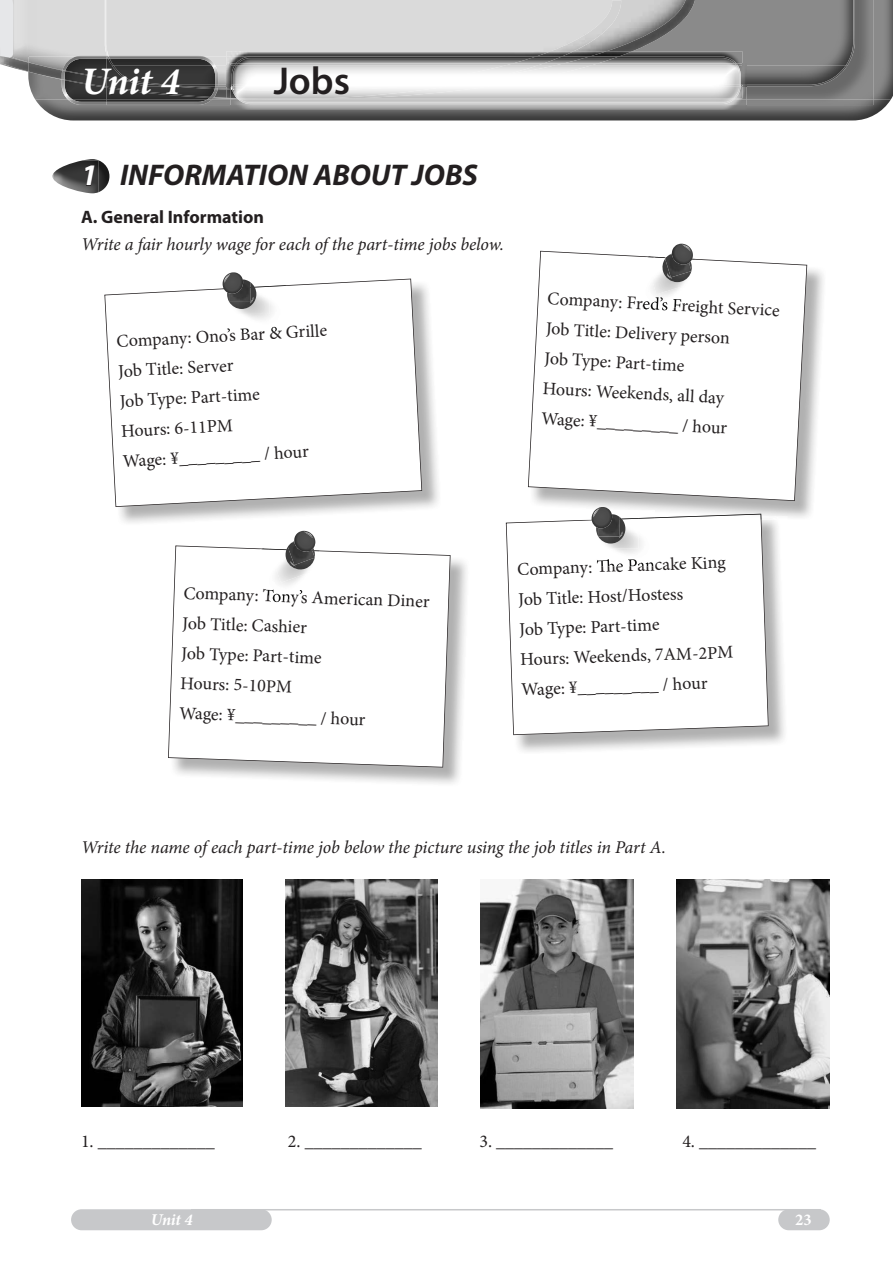
<style>
.page{position:relative;width:893px;height:1263px;background:#fff}
.page>*{position:absolute;margin:0;border:0;box-sizing:border-box;transform-origin:0 0}
.t1{font:italic 700 39px "Minion Pro";color:#fff}
.t2{font:600 39px "Myriad Pro";color:#231f20}
.t3{font:italic 700 30px "Myriad Pro";color:#231f20}
.t4{font:18px/30px "Minion Pro";color:#231f20}
.t5{font:italic 18px "Minion Pro";letter-spacing:-.01em;color:#231f20}
.t6{font:700 18px "Myriad Pro";color:#231f20}
.t7{font:italic 700 16.5px "Minion Pro";color:#fff}
.t8{font:700 16.5px "Minion Pro";color:#fff}
.s1{color:#fff}
</style>
<div class="page">
<hr style="left:191px;top:1209px;width:630px;height:1px;background:#c7c8ca">
<div style="left:778px;top:1209px;width:52px;height:21px;background:#c7c8ca;border-radius:10px"></div>
<div style="left:71px;top:1209px;width:201px;height:21px;background:#c7c8ca;border-radius:10px"></div>
<img style="left:35px;top:100px;width:856px;height:20px">
<img style="left:28px;top:0;width:865px;height:100px">
<img style="left:212px;top:100px;width:662px;height:5px">
<img style="left:746px;top:0;width:128px;height:100px">
<div style="left:695px;top:0;width:151px;height:65px;background:#8a8a8a"></div>
<img style="left:742px;top:65px;width:106px;height:21px">
<img style="left:846px;top:0;width:9px;height:65px">
<img style="left:37px;top:79px;width:25px;height:1px">
<img style="left:13px;top:0;width:15px;height:56px">
<img style="left:28px;top:56px;width:34px;height:7px">
<img style="left:218px;top:65px;width:14px;height:20px">
<img style="left:218px;top:56px;width:318px;height:9px">
<div style="left:28px;top:0;width:523px;height:56px;background:#dadada"></div>
<img style="left:106px;top:0;width:1px;height:48px">
<img style="left:104px;top:0;width:2px;height:48px">
<img style="left:551px;top:0;width:55px;height:51px">
<img style="left:0;top:58px;width:4px;height:8px">
<img style="left:4px;top:56px;width:24px;height:16px">
<img style="left:28px;top:63px;width:34px;height:16px">
<img style="left:606px;top:0;width:89px;height:51px">
<img style="left:230px;top:98px;width:516px;height:12px">
<img style="left:238px;top:98px;width:497px;height:6px">
<img style="left:619px;top:51px;width:123px;height:13px">
<svg style="left:536px;top:56px;width:22px;height:1px"></svg>
<img style="left:574px;top:51px;width:16px;height:5px">
<img style="left:226px;top:51px;width:310px;height:5px">
<img style="left:536px;top:51px;width:38px;height:5px">
<img style="left:558px;top:56px;width:61px;height:2px">
<img style="left:590px;top:51px;width:42px;height:5px">
<img style="left:558px;top:58px;width:5px;height:6px">
<img style="left:536px;top:58px;width:22px;height:6px">
<img style="left:563px;top:57px;width:173px;height:7px">
<img style="left:236px;top:57px;width:300px;height:7px">
<img style="left:531px;top:57px;width:31px;height:1px">
<img style="left:584px;top:57px;width:35px;height:1px">
<img style="left:592px;top:65px;width:150px;height:20px">
<img style="left:491px;top:86px;width:242px;height:12px">
<img style="left:598px;top:64px;width:136px;height:1px">
<img style="left:501px;top:85px;width:232px;height:1px">
<svg style="left:543px;top:64px;width:13px;height:1px"></svg>
<img style="left:236px;top:65px;width:154px;height:20px">
<img style="left:238px;top:64px;width:268px;height:1px">
<img style="left:242px;top:85px;width:132px;height:1px">
<img style="left:390px;top:65px;width:67px;height:20px">
<img style="left:506px;top:64px;width:37px;height:1px">
<img style="left:374px;top:85px;width:35px;height:1px">
<img style="left:448px;top:86px;width:43px;height:12px">
<img style="left:457px;top:65px;width:135px;height:20px">
<img style="left:556px;top:64px;width:42px;height:1px">
<img style="left:457px;top:85px;width:44px;height:1px">
<img style="left:242px;top:86px;width:206px;height:12px">
<img style="left:427px;top:75px;width:75px;height:10px">
<img style="left:409px;top:85px;width:48px;height:1px">
<img style="left:736px;top:65px;width:5px;height:20px">
<svg style="left:734px;top:64px;width:12px;height:1px"></svg>
<svg style="left:733px;top:85px;width:13px;height:13px"></svg>
<img style="left:232px;top:65px;width:4px;height:20px">
<img style="left:73px;top:88px;width:33px;height:12px">
<img style="left:106px;top:98px;width:101px;height:2px">
<img style="left:73px;top:87px;width:33px;height:1px">
<img style="left:106px;top:97px;width:101px;height:1px">
<img style="left:65px;top:71px;width:41px;height:16px">
<img style="left:106px;top:88px;width:101px;height:9px">
<img style="left:68px;top:100px;width:144px;height:5px">
<img style="left:62px;top:80px;width:11px;height:20px">
<img style="left:62px;top:56px;width:44px;height:15px">
<img style="left:106px;top:56px;width:112px;height:32px">
<img style="left:212px;top:65px;width:6px;height:20px">
<img style="left:113px;top:56px;width:102px;height:9px">
<img style="left:113px;top:56px;width:90px;height:1px">
<svg style="left:77px;top:48px;width:36px;height:17px"></svg>
<svg style="left:62px;top:70px;width:3px;height:10px"></svg>
<svg style="left:207px;top:85px;width:35px;height:15px"></svg>
<svg style="left:0;top:0;width:13px;height:58px"></svg>
<img style="left:85px;top:159px;width:24px;height:33px">
<img style="left:53px;top:160px;width:45px;height:33px">
<svg style="left:85px;top:165px;width:10px;height:21px"></svg>
<img style="left:677px;top:879px;width:152px;height:229px">
<img style="left:81px;top:879px;width:161px;height:227px">
<img style="left:286px;top:879px;width:151px;height:228px">
<img style="left:480px;top:879px;width:153px;height:229px">
<img style="left:120px;top:285px;width:318px;height:238px">
<svg style="left:104px;top:279px;width:318px;height:228px"></svg>
<img style="left:174px;top:559px;width:292px;height:225px">
<svg style="left:168px;top:545px;width:283px;height:222px"></svg>
<img style="left:513px;top:520px;width:271px;height:232px">
<svg style="left:506px;top:520px;width:263px;height:215px"></svg>
<img style="left:536px;top:264px;width:287px;height:254px">
<img style="left:536px;top:516px;width:251px;height:4px">
<img style="left:655px;top:514px;width:37px;height:2px">
<img style="left:692px;top:514px;width:69px;height:2px">
<img style="left:591px;top:516px;width:170px;height:4px">
<svg style="left:528px;top:251px;width:279px;height:250px"></svg>
<img style="left:649px;top:253px;width:46px;height:3px">
<img style="left:630px;top:257px;width:76px;height:59px">
<img style="left:640px;top:296px;width:61px;height:18px">
<img style="left:646px;top:257px;width:51px;height:37px">
<img style="left:662px;top:265px;width:30px;height:17px">
<img style="left:665px;top:265px;width:26px;height:12px">
<svg style="left:667px;top:273px;width:5px;height:6px"></svg>
<svg style="left:654px;top:244px;width:39px;height:21px"></svg>
<img style="left:592px;top:538px;width:63px;height:19px">
<img style="left:592px;top:557px;width:63px;height:9px">
<img style="left:596px;top:538px;width:42px;height:10px">
<img style="left:596px;top:538px;width:29px;height:6px">
<svg style="left:592px;top:507px;width:63px;height:31px"></svg>
<img style="left:265px;top:545px;width:53px;height:3px">
<img style="left:253px;top:549px;width:78px;height:41px">
<img style="left:266px;top:589px;width:46px;height:16px">
<img style="left:261px;top:549px;width:8px;height:2px">
<img style="left:272px;top:545px;width:13px;height:3px">
<img style="left:269px;top:548px;width:16px;height:1px">
<img style="left:269px;top:549px;width:52px;height:34px">
<img style="left:269px;top:549px;width:16px;height:2px">
<img style="left:285px;top:545px;width:30px;height:24px">
<svg style="left:287px;top:531px;width:29px;height:35px"></svg>
<img style="left:269px;top:279px;width:17px;height:6px">
<img style="left:223px;top:289px;width:63px;height:36px">
<img style="left:223px;top:325px;width:63px;height:7px">
<img style="left:269px;top:285px;width:17px;height:1px">
<img style="left:269px;top:286px;width:17px;height:3px">
<img style="left:227px;top:304px;width:42px;height:10px">
<img style="left:227px;top:304px;width:29px;height:5px">
<svg style="left:223px;top:272px;width:46px;height:32px"></svg>
<svg style="left:597px;top:559px;width:19px;height:13px"></svg>
<h1 class="t1" style="left:81px;top:54px;width:100px">Unit 4</h1>
<h1 class="t2" style="left:274px;top:56px;width:78px">Jobs</h1>
<h2 class="t3" style="left:81px;top:156px;width:398px"><span class="s1">1</span> INFORMATION ABOUT JOBS</h2>
<p class="t6" style="left:81px;top:207px;width:184px">A. General Information</p>
<p class="t5" style="left:81px;top:232px;width:424px">Write a fair hourly wage for each of the part-time jobs below.</p>
<p class="t4" style="left:116px;top:326px;width:212px;rotate:-3deg">Company: Ono’s Bar &amp; Grille<br>Job Title: Server<br>Job Type: Part-time<br>Hours: 6-11PM<br>Wage: ¥_________ / hour</p>
<p class="t4" style="left:548px;top:283px;width:234px;rotate:3deg">Company: Fred’s Freight Service<br>Job Title: Delivery person<br>Job Type: Part-time<br>Hours: Weekends, all day<br>Wage: ¥_________ / hour</p>
<p class="t4" style="left:184px;top:578px;width:248px;rotate:2deg">Company: Tony’s American Diner<br>Job Title: Cashier<br>Job Type: Part-time<br>Hours: 5-10PM<br>Wage: ¥_________ / hour</p>
<p class="t4" style="left:517px;top:554px;width:215px;text-indent:99px;rotate:-2deg">e Pancake King<br>Job Title: Host/Hostess<br>Job Type: Part-time<br>Hours: Weekends, 7AM-2PM<br>Wage: ¥_________ / hour</p>
<p class="t4" style="left:517px;top:554px;width:77px;rotate:-2deg">Company:</p>
<p class="t5" style="left:81px;top:835px;width:586px">Write the name of each part-time job below the picture using the job titles in Part A.</p>
<p class="t4" style="left:81px;top:1126px;width:135px">1. _____________</p>
<p class="t4" style="left:288px;top:1126px;width:135px">2. _____________</p>
<p class="t4" style="left:479px;top:1126px;width:135px">3. _____________</p>
<p class="t4" style="left:682px;top:1126px;width:135px">4. _____________</p>
<p class="t7" style="left:151px;top:1208px;width:43px">Unit 4</p>
<p class="t8" style="left:795px;top:1208px;width:18px">23</p>
</div>
